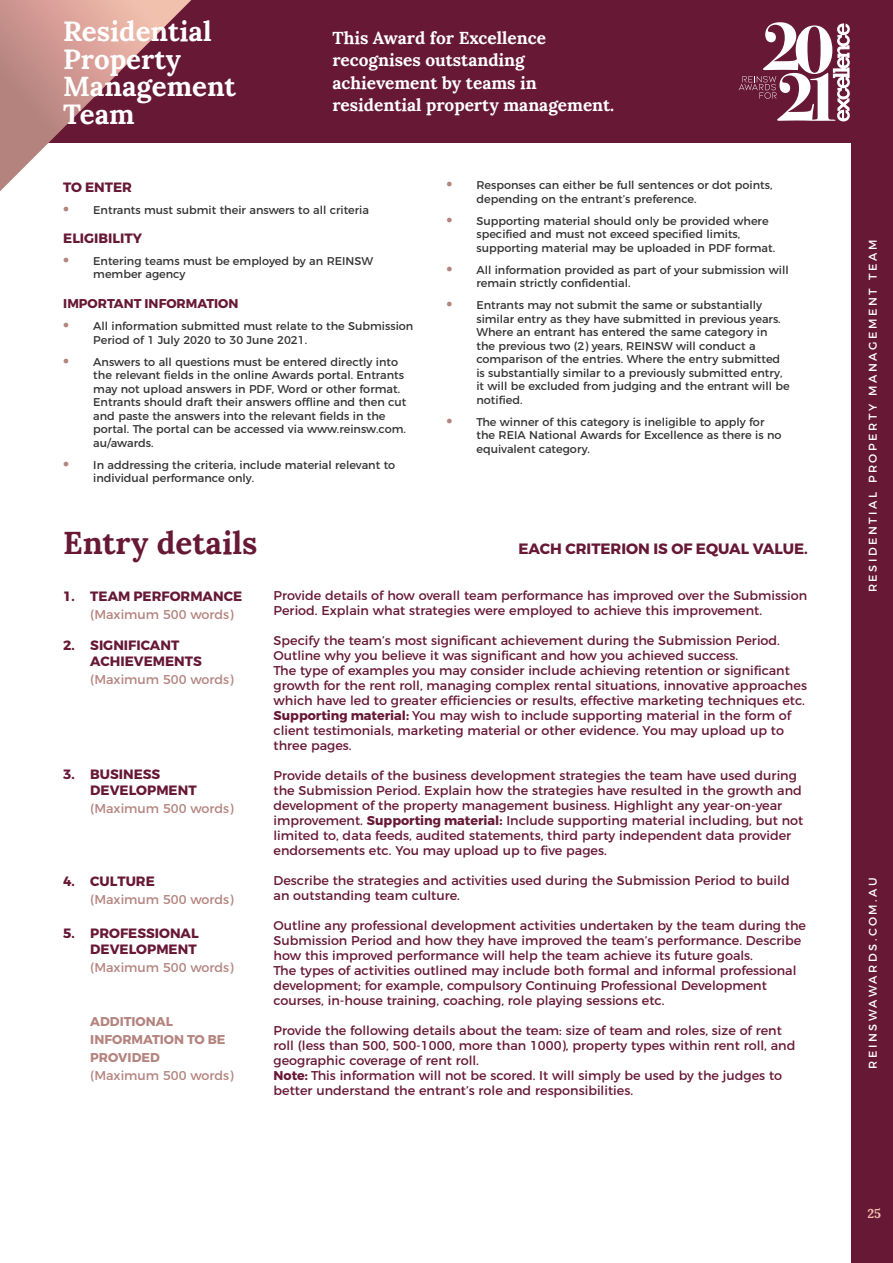
<style>
.page{position:relative;width:893px;height:1263px;background:#671835}
.page>*{position:absolute;margin:0;border:0;box-sizing:border-box;transform-origin:0 0}
.t1{font:700 31.5px "Lora";color:#671835}
.t2{font:700 27.75px/27.6px "Lora";color:#fff}
.t3{font:700 17.25px/22.5px "Lora";color:#fff}
.t4{font:700 15px "Montserrat";color:#671835}
.t5{font:700 13.5px/15.8px "Montserrat";color:#671835}
.t6{font:12.75px/15px "Montserrat";color:#671835}
.t7{font:12.75px "Montserrat";color:#b4847f}
.t8{font:700 12.75px/18px "Montserrat";color:#b4847f}
.t9{font:700 12.75px "Montserrat";color:#671835}
.t10{font:700 12.75px "Lora";color:#f2c1ae}
.t11{font:11.25px/13.5px "Montserrat";color:#333}
.t12{font:11.25px "Montserrat";letter-spacing:.225em;color:#fff}
.s1{font-weight:700;font-size:18px;color:#b4847f}
.s2{font-weight:700}
</style>
<div class="page">
<div style="left:0;top:143px;width:850px;height:1120px;background:#fff"></div>
<svg style="left:739px;top:22px;width:111px;height:99px"></svg>
<svg style="left:0;top:0;width:191px;height:191px"></svg>
<h2 class="t2" style="left:63px;top:14px;width:174px">Residential<br>Property<br>Management<br>Team</h2>
<h3 class="t3" style="left:332px;top:24px;width:283px">This Award for Excellence recognises outstanding achievement by teams in residential property management.</h3>
<p class="t5" style="left:63px;top:179px;width:70px">TO ENTER</p>
<p class="t11" style="left:63px;top:202px;width:307px"><span class="s1">•</span> Entrants must submit their answers to all criteria</p>
<p class="t5" style="left:63px;top:230px;width:80px">ELIGIBILITY</p>
<p class="t11" style="left:93px;top:253px;width:281px;text-indent:-30px"><span class="s1">•</span> Entering teams must be employed by an REINSW member agency</p>
<p class="t9" style="left:63px;top:296px;width:177px">IMPORTANT INFORMATION</p>
<p class="t11" style="left:93px;top:319px;width:322px;text-indent:-30px"><span class="s1">•</span> All information submitted must relate to the Submission<br>Period of 1 July 2020 to 30 June 2021.</p>
<p class="t11" style="left:93px;top:354px;width:315px;text-indent:-30px"><span class="s1">•</span> Answers to all questions must be entered directly into the relevant fields in the online Awards portal. Entrants may not upload answers in PDF, Word or other format.<br>Entrants should draft their answers offline and then cut and paste the answers into the relevant fields in the portal. The portal can be accessed via www.reinsw.com. au/awards.</p>
<p class="t11" style="left:93px;top:457px;width:303px;text-indent:-30px"><span class="s1">•</span> In addressing the criteria, include material relevant to individual performance only.</p>
<h1 class="t1" style="left:63px;top:516px;width:196px">Entry details</h1>
<p class="t11" style="left:476px;top:178px;width:297px;text-indent:-30px"><span class="s1">•</span> Responses can either be full sentences or dot points, depending on the entrant’s preference.</p>
<p class="t11" style="left:476px;top:213px;width:300px;text-indent:-30px"><span class="s1">•</span> Supporting material should only be provided where specified and must not exceed specified limits, supporting material may be uploaded in PDF format.</p>
<p class="t11" style="left:476px;top:262px;width:314px;text-indent:-30px"><span class="s1">•</span> All information provided as part of your submission will remain strictly confidential.</p>
<p class="t11" style="left:476px;top:298px;width:315px;text-indent:-30px"><span class="s1">•</span> Entrants may not submit the same or substantially similar entry as they have submitted in previous years.<br>Where an entrant has entered the same category in<br>the previous two (2) years, REINSW will conduct a comparison of the entries. Where the entry submitted is substantially similar to a previously submitted entry, it will be excluded from judging and the entrant will be notified.</p>
<p class="t11" style="left:476px;top:414px;width:307px;text-indent:-30px"><span class="s1">•</span> The winner of this category is ineligible to apply for the REIA National Awards for Excellence as there is no equivalent category.</p>
<p class="t4" style="left:518px;top:539px;width:291px">EACH CRITERION IS OF EQUAL VALUE.</p>
<p class="t5" style="left:63px;top:588px;width:180px">1. TEAM PERFORMANCE</p>
<p class="t7" style="left:90px;top:604px;width:145px">(Maximum 500 words)</p>
<p class="t5" style="left:90px;top:638px;width:113px;text-indent:-27px">2. SIGNIFICANT<br>ACHIEVEMENTS</p>
<p class="t7" style="left:90px;top:669px;width:145px">(Maximum 500 words)</p>
<p class="t5" style="left:90px;top:767px;width:108px;text-indent:-27px">3. BUSINESS<br>DEVELOPMENT</p>
<p class="t7" style="left:90px;top:798px;width:145px">(Maximum 500 words)</p>
<p class="t5" style="left:63px;top:874px;width:93px">4. CULTURE</p>
<p class="t7" style="left:90px;top:890px;width:145px">(Maximum 500 words)</p>
<p class="t5" style="left:63px;top:926px;width:137px;text-align:right">5. PROFESSIONAL<br>DEVELOPMENT</p>
<p class="t7" style="left:90px;top:957px;width:145px">(Maximum 500 words)</p>
<p class="t8" style="left:90px;top:1013px;width:137px">ADDITIONAL<br>INFORMATION TO BE<br>PROVIDED</p>
<p class="t7" style="left:90px;top:1065px;width:145px">(Maximum 500 words)</p>
<p class="t6" style="left:274px;top:587px;width:535px">Provide details of how overall team performance has improved over the Submission<br>Period. Explain what strategies were employed to achieve this improvement.</p>
<p class="t6" style="left:274px;top:632px;width:535px">Specify the team’s most significant achievement during the Submission Period.<br>Outline why you believe it was significant and how you achieved success.<br>The type of examples you may consider include achieving retention or significant growth for the rent roll, managing complex rental situations, innovative approaches which have led to greater efficiencies or results, effective marketing techniques etc.<br><span class="s2">Supporting material:</span> You may wish to include supporting material in the form of client testimonials, marketing material or other evidence. You may upload up to three pages.</p>
<p class="t6" style="left:274px;top:767px;width:531px">Provide details of the business development strategies the team have used during the Submission Period. Explain how the strategies have resulted in the growth and development of the property management business. Highlight any year-on-year improvement. <span class="s2">Supporting material:</span> Include supporting material including, but not limited to, data feeds, audited statements, third party independent data provider endorsements etc. You may upload up to five pages.</p>
<p class="t6" style="left:274px;top:872px;width:518px">Describe the strategies and activities used during the Submission Period to build an outstanding team culture.</p>
<p class="t6" style="left:274px;top:917px;width:534px">Outline any professional development activities undertaken by the team during the Submission Period and how they have improved the team’s performance. Describe how this improved performance will help the team achieve its future goals.<br>The types of activities outlined may include both formal and informal professional development; for example, compulsory Continuing Professional Development courses, in-house training, coaching, role playing sessions etc.</p>
<p class="t6" style="left:274px;top:1022px;width:523px">Provide the following details about the team: size of team and roles, size of rent roll (less than 500, 500-1000, more than 1000), property types within rent roll, and geographic coverage of rent roll.<br><span class="s2">Note:</span> This information will not be scored. It will simply be used by the judges to better understand the entrant’s role and responsibilities.</p>
<p class="t12" style="left:864px;top:592px;width:354px;rotate:-90deg">RESIDENTIAL PROPERTY MANAGEMENT TEAM</p>
<p class="t12" style="left:864px;top:1068px;width:193px;rotate:-90deg">REINSWAWARDS.COM.AU</p>
<p class="t10" style="left:867px;top:1202px;width:15px">25</p>
</div>
